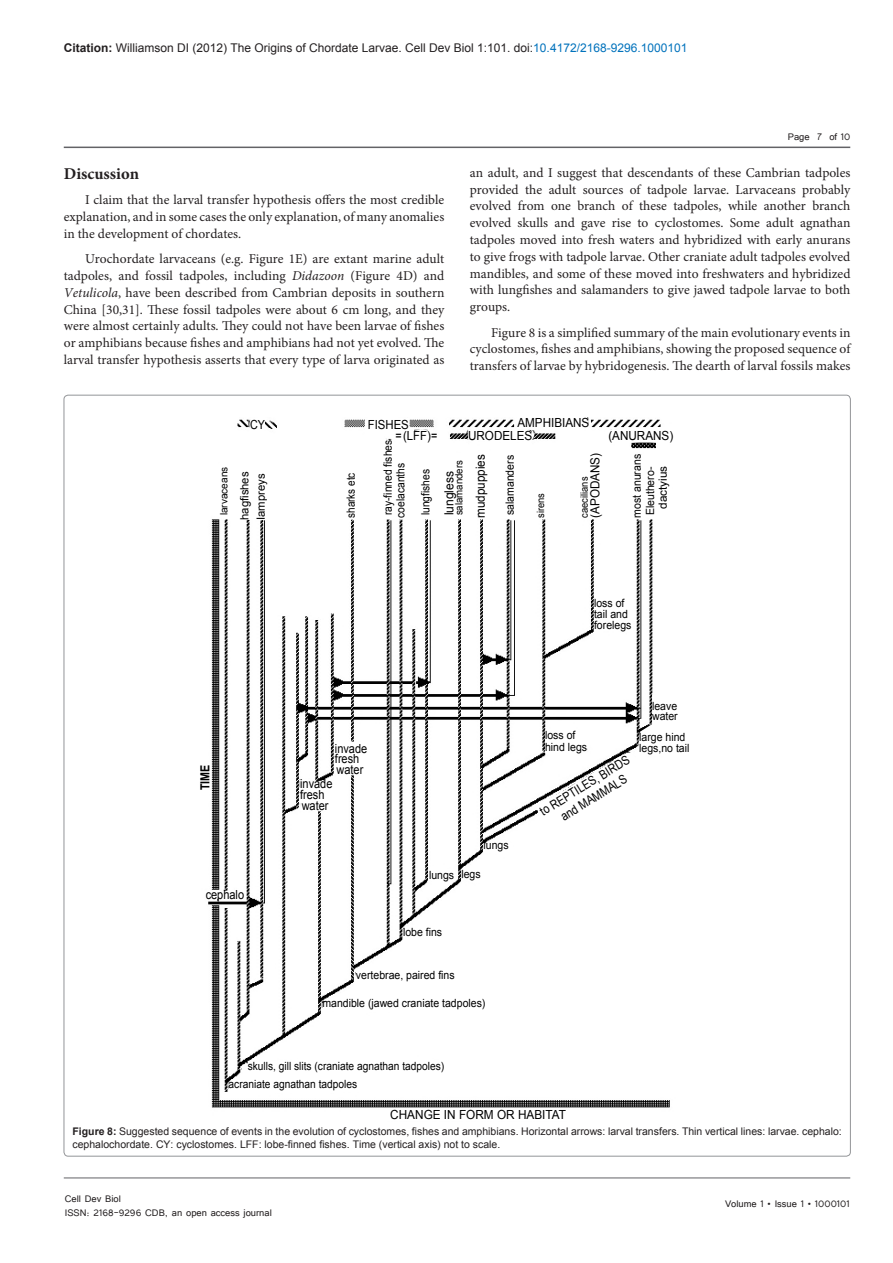
<style>
.page{position:relative;width:893px;height:1263px;background:#fff}
.page>*{position:absolute;margin:0;border:0;box-sizing:border-box;transform-origin:0 0}
.t1{font:700 16.5px "Minion Pro";color:#231f20}
.t2{font:13.5px/16.8px "Minion Pro";color:#231f20;text-align:justify}
.t3{font:12.6px/12.9px "Arial";color:#000;scale:.93 1}
.t4{font:12.6px/10.6px "Arial";color:#000;scale:.88 1}
.t5{font:12.6px/15px "Arial";color:#000;text-align:center;scale:.86 1}
.t6{font:12.6px "Arial";color:#000;scale:.94 1}
.t7{font:12.6px/10.8px "Arial";color:#000;scale:.91 1}
.t8{font:12.6px "Arial";color:#000;scale:.96 1}
.t9{font:700 12.6px "Arial";color:#000;scale:.86 1}
.t10{font:12px "Arial";color:#231f20}
.t11{font:12px/14.4px "Tunga";color:#231f20}
.t12{font:11.25px/13.4px "Arial";color:#000;scale:.93 1}
.t13{font:11.25px/18.5px "Arial";color:#000;scale:.9 1}
.t14{font:11.25px/12.6px "Arial";color:#000;scale:.91 1}
.t15{font:11.25px/16.4px "Arial";color:#000}
.t16{font:11.25px "Arial";color:#000;scale:.88 1}
.t17{font:11.25px "Arial";color:#000;scale:1.04 1}
.t18{font:10.5px/12.6px "Arial";color:#231f20}
.t19{font:10.05px "Arial";color:#000;scale:.93 1}
.t20{font:10.05px "Arial";color:#000;scale:.96 1}
.t21{font:10.05px "Arial";color:#000}
.s1{font-weight:700}
.s2{color:#0072bc}
.s3{font-style:italic}
</style>
<div class="page">
<hr style="left:64px;top:147px;width:786px;height:1px;background:#636366">
<hr style="left:64px;top:1178px;width:786px;height:1px;background:#636366">
<img style="left:208px;top:520px;width:462px;height:588px">
<svg style="left:594px;top:585px;width:40px;height:47px"></svg>
<svg style="left:300px;top:741px;width:78px;height:70px"></svg>
<svg style="left:208px;top:888px;width:36px;height:11px"></svg>
<svg style="left:484px;top:842px;width:31px;height:15px"></svg>
<svg style="left:229px;top:1049px;width:235px;height:45px"></svg>
<svg style="left:322px;top:895px;width:214px;height:121px"></svg>
<svg style="left:429px;top:864px;width:60px;height:20px"></svg>
<svg style="left:535px;top:694px;width:135px;height:140px"></svg>
<svg style="left:208px;top:763px;width:3px;height:41px"></svg>
<svg style="left:211px;top:417px;width:450px;height:103px"></svg>
<p class="t10" style="left:64px;top:39px;width:625px"><span class="s1">Citation:</span> Williamson DI (2012) The Origins of Chordate Larvae. Cell Dev Biol 1:101. doi:<span class="s2">10.4172/2168-9296.1000101</span></p>
<p class="t11" style="left:788px;top:128px;width:64px">Page 7 of 10</p>
<p class="t1" style="left:64px;top:162px;width:77px">Discussion</p>
<p class="t2" style="left:64px;top:192px;width:382px;text-indent:21px">I claim that the larval transfer hypothesis offers the most credible explanation, and in some cases the only explanation, of many anomalies in the development of chordates.</p>
<p class="t2" style="left:64px;top:251px;width:382px;text-indent:21px">Urochordate larvaceans (e.g. Figure 1E) are extant marine adult tadpoles, and fossil tadpoles, including <span class="s3">Didazoon</span> (Figure 4D) and <span class="s3">Vetulicola</span>, have been described from Cambrian deposits in southern China [30,31]. These fossil tadpoles were about 6 cm long, and they were almost certainly adults. They could not have been larvae of fishes or amphibians because fishes and amphibians had not yet evolved. The larval transfer hypothesis asserts that every type of larva originated as</p>
<p class="t2" style="left:470px;top:164px;width:382px">an adult, and I suggest that descendants of these Cambrian tadpoles provided the adult sources of tadpole larvae. Larvaceans probably evolved from one branch of these tadpoles, while another branch evolved skulls and gave rise to cyclostomes. Some adult agnathan tadpoles moved into fresh waters and hybridized with early anurans to give frogs with tadpole larvae. Other craniate adult tadpoles evolved mandibles, and some of these moved into freshwaters and hybridized with lungfishes and salamanders to give jawed tadpole larvae to both groups.</p>
<p class="t2" style="left:470px;top:324px;width:382px;text-indent:21px">Figure 8 is a simplified summary of the main evolutionary events in cyclostomes, fishes and amphibians, showing the proposed sequence of transfers of larvae by hybridogenesis. The dearth of larval fossils makes</p>
<p class="t5" style="left:250px;top:417px;width:19px">CY</p>
<p class="t21" style="left:217px;top:515px;width:50px;rotate:-90deg">larvaceans</p>
<p class="t15" style="left:236px;top:520px;width:50px;rotate:-90deg">hagfishes<br>Iampreys</p>
<p class="t16" style="left:343px;top:518px;width:53px;rotate:-90deg">sharks etc</p>
<p class="t3" style="left:468px;top:416px;width:132px;text-indent:49px">AMPHIBIANS<br>URODELES</p>
<p class="t7" style="left:396px;top:419px;width:47px;text-indent:-28px">FISHES<br>= (LFF)=</p>
<p class="t3" style="left:608px;top:429px;width:71px">(ANURANS)</p>
<p class="t14" style="left:382px;top:518px;width:87px;rotate:-90deg">ray-finned fishes coelacanths</p>
<p class="t3" style="left:589px;top:518px;width:71px;rotate:-90deg">(APODANS)</p>
<p class="t14" style="left:419px;top:515px;width:52px;rotate:-90deg">lungfishes</p>
<p class="t8" style="left:441px;top:515px;width:48px;rotate:-90deg">lungless</p>
<p class="t20" style="left:453px;top:515px;width:59px;rotate:-90deg">salamanders</p>
<p class="t3" style="left:474px;top:518px;width:70px;rotate:-90deg">mudpuppies</p>
<p class="t12" style="left:503px;top:515px;width:66px;rotate:-90deg">salamanders</p>
<p class="t12" style="left:630px;top:518px;width:70px;rotate:-90deg">most anurans<br>Eleuthero-</p>
<p class="t17" style="left:655px;top:509px;width:43px;rotate:-90deg">dactyius</p>
<p class="t19" style="left:578px;top:518px;width:46px;rotate:-90deg">caecilians</p>
<p class="t19" style="left:534px;top:518px;width:28px;rotate:-90deg">sirens</p>
<p class="t9" style="left:197px;top:790px;width:31px;rotate:-90deg">TIME</p>
<p class="t4" style="left:335px;top:743px;width:38px">invade fresh water</p>
<p class="t4" style="left:300px;top:779px;width:38px">invade fresh water</p>
<p class="t12" style="left:484px;top:839px;width:29px">lungs</p>
<p class="t12" style="left:429px;top:868px;width:57px">lungs legs</p>
<p class="t12" style="left:594px;top:597px;width:34px">loss of</p>
<p class="t12" style="left:594px;top:609px;width:42px;line-height:10.4px">tail and forelegs</p>
<p class="t12" style="left:545px;top:729px;width:34px">loss of</p>
<p class="t12" style="left:545px;top:740px;width:47px">hind legs</p>
<p class="t5" style="left:537px;top:805px;width:121px;rotate:-31deg">to REPTILES, BIRDS and MAMMALS</p>
<p class="t12" style="left:652px;top:701px;width:29px;line-height:10.6px">leave water</p>
<p class="t12" style="left:639px;top:732px;width:56px;line-height:10.9px">large hind legs,no tail</p>
<p class="t4" style="left:206px;top:889px;width:45px">cephalo</p>
<p class="t12" style="left:403px;top:926px;width:44px">lobe fins</p>
<p class="t12" style="left:356px;top:968px;width:108px">vertebrae, paired fins</p>
<p class="t12" style="left:322px;top:997px;width:177px">mandible (jawed craniate tadpoles)</p>
<p class="t13" style="left:229px;top:1057px;width:241px;text-indent:19px">skulls, gill slits (craniate agnathan tadpoles) acraniate agnathan tadpoles</p>
<p class="t6" style="left:390px;top:1106px;width:188px">CHANGE IN FORM OR HABITAT</p>
<p class="t18" style="left:73px;top:1125px;width:771px"><span class="s1">Figure 8:</span> Suggested sequence of events in the evolution of cyclostomes, fishes and amphibians. Horizontal arrows: larval transfers. Thin vertical lines: larvae. cephalo: cephalochordate. CY: cyclostomes. LFF: lobe-finned fishes. Time (vertical axis) not to scale.</p>
<p class="t11" style="left:65px;top:1190px;width:209px">Cell Dev Biol<br>ISSN: 2168-9296 CDB, an open access journal</p>
<p class="t11" style="left:725px;top:1196px;width:126px">Volume 1 • Issue 1 • 1000101</p>
</div>
